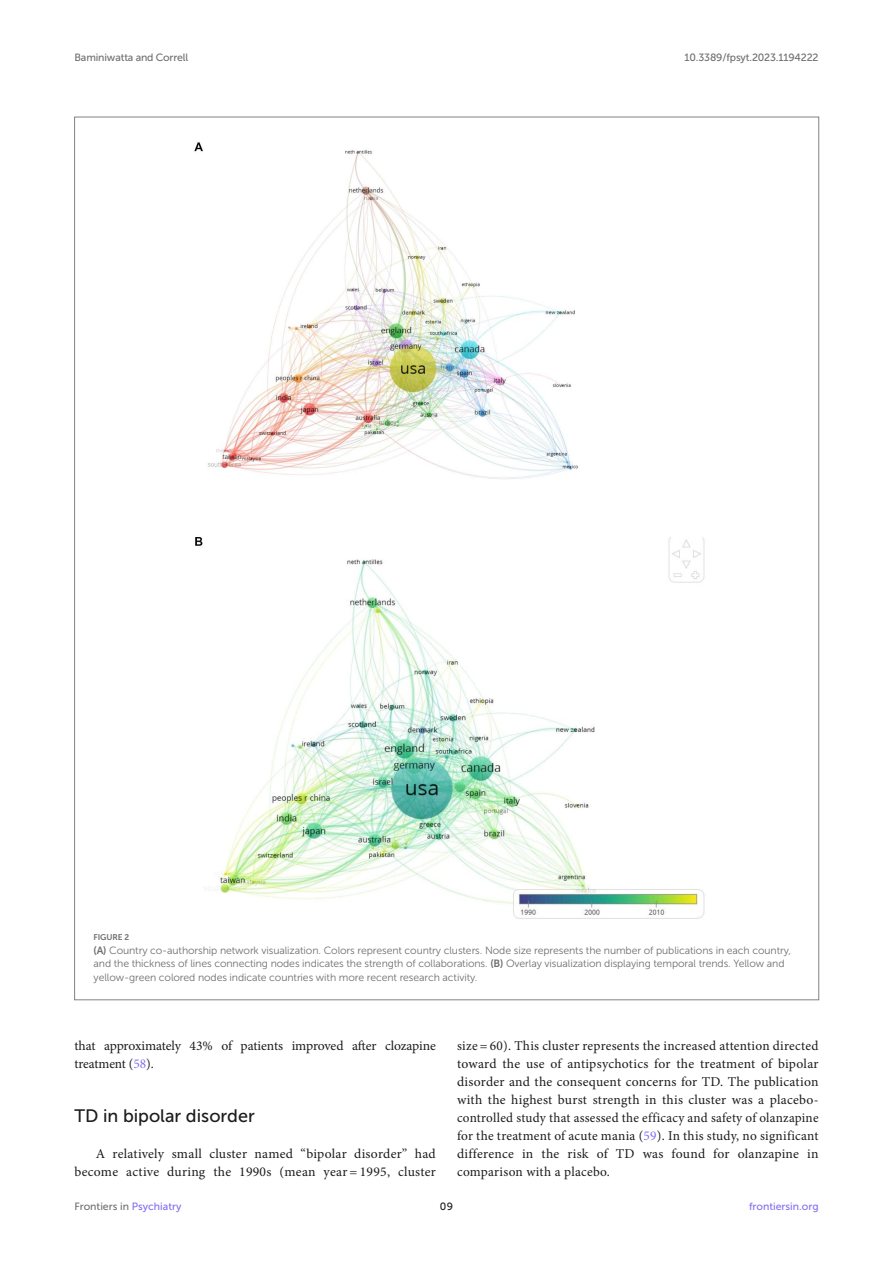
<style>
.page{position:relative;width:893px;height:1263px;background:#fff}
.page>*{position:absolute;margin:0;border:0;box-sizing:border-box;transform-origin:0 0}
.HEAD_2{font:18px "Museo Sans 500";color:#1b1c1b}
.TEXT_FLUSH{font:13.5px/18px "Minion Pro";letter-spacing:.015em;color:#1b1c1b;text-align:right}
.TEXT_FLUSH-2{font:13.5px/18px "Minion Pro";letter-spacing:-.01em;color:#1b1c1b}
.FIG_LEG{font:10.5px/13.5px "Museo Sans 300";letter-spacing:-.01em;color:#706f70}
.t1{font:10.5px "Museo Sans 500";letter-spacing:-.015em;color:#706f70}
.t2{font:10.5px "Museo Sans 500";color:#856df0}
.t3{font:10.5px "Museo Sans 500";color:#1b1c1b}
.FIG_HD{font:8.25px "Museo Sans 700";letter-spacing:-.01em;color:#706f70}
.s1{font-family:"Museo Sans 700"}
.s2{color:#856df0}
</style>
<div class="page">
<img style="left:194px;top:142px;width:511px;height:777px">
<p class="t1" style="left:74px;top:51px;width:115px">Baminiwatta and Correll</p>
<p class="t1" style="left:685px;top:51px;width:135px">10.3389/fpsyt.2023.1194222</p>
<p class="FIG_HD" style="left:94px;top:933px;width:37px">FIGURE 2</p>
<p class="FIG_LEG" style="left:94px;top:943px;width:699px"><span class="s1">(A)</span> Country co-authorship network visualization. Colors represent country clusters. Node size represents the number of publications in each country, and the thickness of lines connecting nodes indicates the strength of collaborations. <span class="s1">(B)</span> Overlay visualization displaying temporal trends. Yellow and yellow-green colored nodes indicate countries with more recent research activity.</p>
<p class="TEXT_FLUSH-2" style="left:74px;top:1037px;width:363px">that approximately 43% of patients improved after clozapine treatment (<span class="s2">58</span>).</p>
<p class="HEAD_2" style="left:74px;top:1106px;width:182px">TD in bipolar disorder</p>
<p class="TEXT_FLUSH" style="left:74px;top:1145px;width:363px">A relatively small cluster named “bipolar disorder” had become active during the 1990s (mean year = 1995, cluster</p>
<p class="TEXT_FLUSH" style="left:457px;top:1037px;width:363px;text-align:justify">size = 60). This cluster represents the increased attention directed toward the use of antipsychotics for the treatment of bipolar disorder and the consequent concerns for TD. The publication with the highest burst strength in this cluster was a placebo&shy;controlled study that assessed the efficacy and safety of olanzapine for the treatment of acute mania (<span class="s2">59</span>). In this study, no significant difference in the risk of TD was found for olanzapine in comparison with a placebo.</p>
<p class="t1" style="left:74px;top:1200px;width:109px">Frontiers in <span class="s2">Psychiatry</span></p>
<p class="t3" style="left:440px;top:1200px;width:15px">09</p>
<p class="t2" style="left:749px;top:1200px;width:71px">frontiersin.org</p>
</div>
